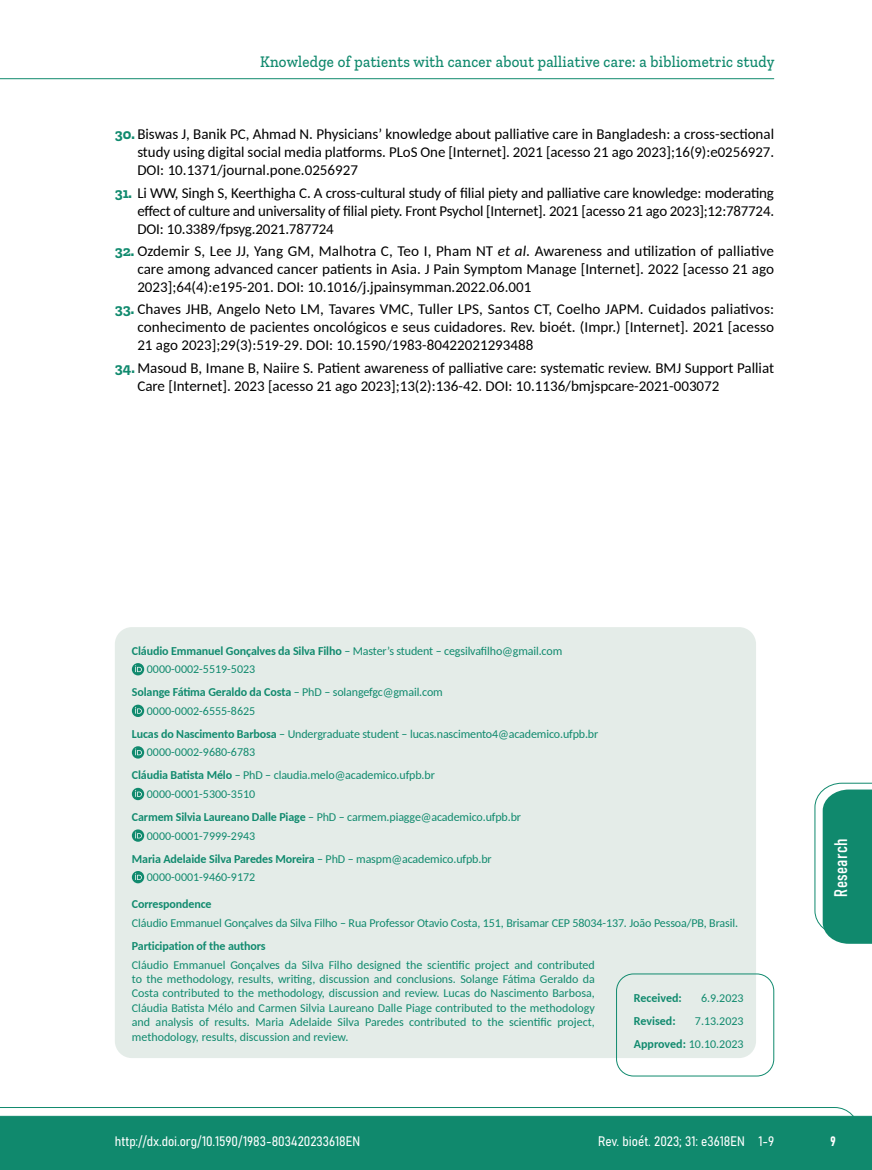
<style>
.page{position:relative;width:872px;height:1170px;background:#fff}
.page>*{position:absolute;margin:0;border:0;box-sizing:border-box;transform-origin:0 0}
.t1{font:18px "Bahnschrift";letter-spacing:.02em;color:#fff}
.t2{font:500 16.5px "Zilla Slab";letter-spacing:.02em;color:#10896d;scale:.9 1}
.t3{font:15px/18px "Carlito";color:#000;text-align:justify}
.t4{font:13.5px "Bahnschrift";color:#fff}
.t5{font:12px/18.6px "Carlito";letter-spacing:-.01em;color:#108a6e}
.t6{font:700 12px "Carlito";letter-spacing:-.01em;color:#108a6e}
.s1{font-family:"Zilla Slab";font-weight:700;color:#108a6e}
.s2{font-style:italic}
.s3{font-weight:700}
</style>
<div class="page">
<svg style="left:0;top:1107px;width:859px;height:62px;background:#2e977f"></svg>
<hr style="left:0;top:78px;width:774px;height:1px;background:#10896d">
<div style="left:115px;top:627px;width:641px;height:430px;background:#e4ece8;border-radius:17px"></div>
<div style="left:132px;top:663px;width:12px;height:12px;background:#108a6e;border-radius:50%"></div>
<svg style="left:135px;top:665px;width:7px;height:7px"></svg>
<svg style="left:132px;top:704px;width:12px;height:13px"></svg>
<svg style="left:135px;top:707px;width:7px;height:6px"></svg>
<svg style="left:132px;top:746px;width:12px;height:12px"></svg>
<svg style="left:135px;top:748px;width:7px;height:7px"></svg>
<svg style="left:132px;top:787px;width:12px;height:13px"></svg>
<svg style="left:135px;top:790px;width:7px;height:6px"></svg>
<svg style="left:132px;top:829px;width:12px;height:12px"></svg>
<svg style="left:135px;top:831px;width:7px;height:7px"></svg>
<svg style="left:132px;top:870px;width:12px;height:13px"></svg>
<svg style="left:135px;top:873px;width:7px;height:6px"></svg>
<div style="left:616px;top:973px;width:158px;height:103px;border:1px solid #108a6e;border-radius:17px"></div>
<svg style="left:814px;top:782px;width:58px;height:161px"></svg>
<h2 class="t2" style="left:260px;top:53px;width:573px">Knowledge of patients with cancer about palliative care: a bibliometric study</h2>
<p class="t3" style="left:137px;top:125px;width:638px;text-indent:-22px"><span class="s1">30.</span> Biswas J, Banik PC, Ahmad N. Physicians’ knowledge about palliative care in Bangladesh: a cross-sectional study using digital social media platforms. PLoS One [Internet]. 2021 [acesso 21 ago 2023];16(9):e0256927.<br>DOI: 10.1371/journal.pone.0256927</p>
<p class="t3" style="left:137px;top:183px;width:638px;text-indent:-22px"><span class="s1">31.</span> Li WW, Singh S, Keerthigha C. A cross-cultural study of filial piety and palliative care knowledge: moderating effect of culture and universality of filial piety. Front Psychol [Internet]. 2021 [acesso 21 ago 2023];12:787724.<br>DOI: 10.3389/fpsyg.2021.787724</p>
<p class="t3" style="left:137px;top:241px;width:638px;text-indent:-22px"><span class="s1">32.</span> Ozdemir S, Lee JJ, Yang GM, Malhotra C, Teo I, Pham NT <span class="s2">et al</span>. Awareness and utilization of palliative care among advanced cancer patients in Asia. J Pain Symptom Manage [Internet]. 2022 [acesso 21 ago 2023];64(4):e195-201. DOI: 10.1016/j.jpainsymman.2022.06.001</p>
<p class="t3" style="left:137px;top:299px;width:638px;text-indent:-22px"><span class="s1">33.</span> Chaves JHB, Angelo Neto LM, Tavares VMC, Tuller LPS, Santos CT, Coelho JAPM. Cuidados paliativos: conhecimento de pacientes oncológicos e seus cuidadores. Rev. bioét. (Impr.) [Internet]. 2021 [acesso 21 ago 2023];29(3):519-29. DOI: 10.1590/1983-80422021293488</p>
<p class="t3" style="left:137px;top:358px;width:638px;text-indent:-22px"><span class="s1">34.</span> Masoud B, Imane B, Naiire S. Patient awareness of palliative care: systematic review. BMJ Support Palliat<br>Care [Internet]. 2023 [acesso 21 ago 2023];13(2):136-42. DOI: 10.1136/bmjspcare-2021-003072</p>
<p class="t5" style="left:147px;top:640px;width:417px;text-indent:-15px"><span class="s3">Cláudio Emmanuel Gonçalves da Silva Filho</span> – Master’s student – cegsilvafilho@gmail.com<br>0000-0002-5519-5023</p>
<p class="t5" style="left:147px;top:682px;width:297px;text-indent:-15px"><span class="s3">Solange Fátima Geraldo da Costa</span> – PhD – solangefgc@gmail.com<br>0000-0002-6555-8625</p>
<p class="t5" style="left:147px;top:724px;width:453px;text-indent:-15px"><span class="s3">Lucas do Nascimento Barbosa</span> – Undergraduate student – lucas.nascimento4@academico.ufpb.br<br>0000-0002-9680-6783</p>
<p class="t5" style="left:147px;top:765px;width:289px;text-indent:-15px"><span class="s3">Cláudia Batista Mélo</span> – PhD – claudia.melo@academico.ufpb.br<br>0000-0001-5300-3510</p>
<p class="t5" style="left:147px;top:807px;width:376px;text-indent:-15px"><span class="s3">Carmem Silvia Laureano Dalle Piage</span> – PhD – carmem.piagge@academico.ufpb.br<br>0000-0001-7999-2943</p>
<p class="t5" style="left:147px;top:848px;width:346px;text-indent:-15px"><span class="s3">Maria Adelaide Silva Paredes Moreira</span> – PhD – maspm@academico.ufpb.br<br>0000-0001-9460-9172</p>
<p class="t6" style="left:132px;top:896px;width:81px">Correspondence</p>
<p class="t5" style="left:132px;top:913px;width:608px">Cláudio Emmanuel Gonçalves da Silva Filho – Rua Professor Otavio Costa, 151, Brisamar CEP 58034-137. João Pessoa/PB, Brasil.</p>
<p class="t6" style="left:132px;top:937px;width:135px">Participation of the authors</p>
<p class="t5" style="left:132px;top:956px;width:464px;line-height:14.4px;text-align:justify">Cláudio Emmanuel Gonçalves da Silva Filho designed the scientific project and contributed to the methodology, results, writing, discussion and conclusions. Solange Fátima Geraldo da Costa contributed to the methodology, discussion and review. Lucas do Nascimento Barbosa, Cláudia Batista Mélo and Carmen Silvia Laureano Dalle Piage contributed to the methodology and analysis of results. Maria Adelaide Silva Paredes contributed to the scientific project, methodology, results, discussion and review.</p>
<p class="t6" style="left:634px;top:989px;width:49px">Received:</p>
<p class="t5" style="left:701px;top:987px;width:44px">6.9.2023</p>
<p class="t6" style="left:634px;top:1012px;width:43px">Revised:</p>
<p class="t5" style="left:634px;top:1008px;width:111px;line-height:23px;text-align:right">7.13.2023<br><span class="s3">Approved:</span> 10.10.2023</p>
<h1 class="t1" style="left:827px;top:896px;width:59px;rotate:-90deg">Research</h1>
<p class="t4" style="left:115px;top:1131px;width:247px">http://dx.doi.org/10.1590/1983-803420233618EN</p>
<p class="t4" style="left:598px;top:1131px;width:177px">Rev. bioét. 2023; 31: e3618EN 1-9</p>
<p class="t4" style="left:830px;top:1130px;width:7px">9</p>
</div>
